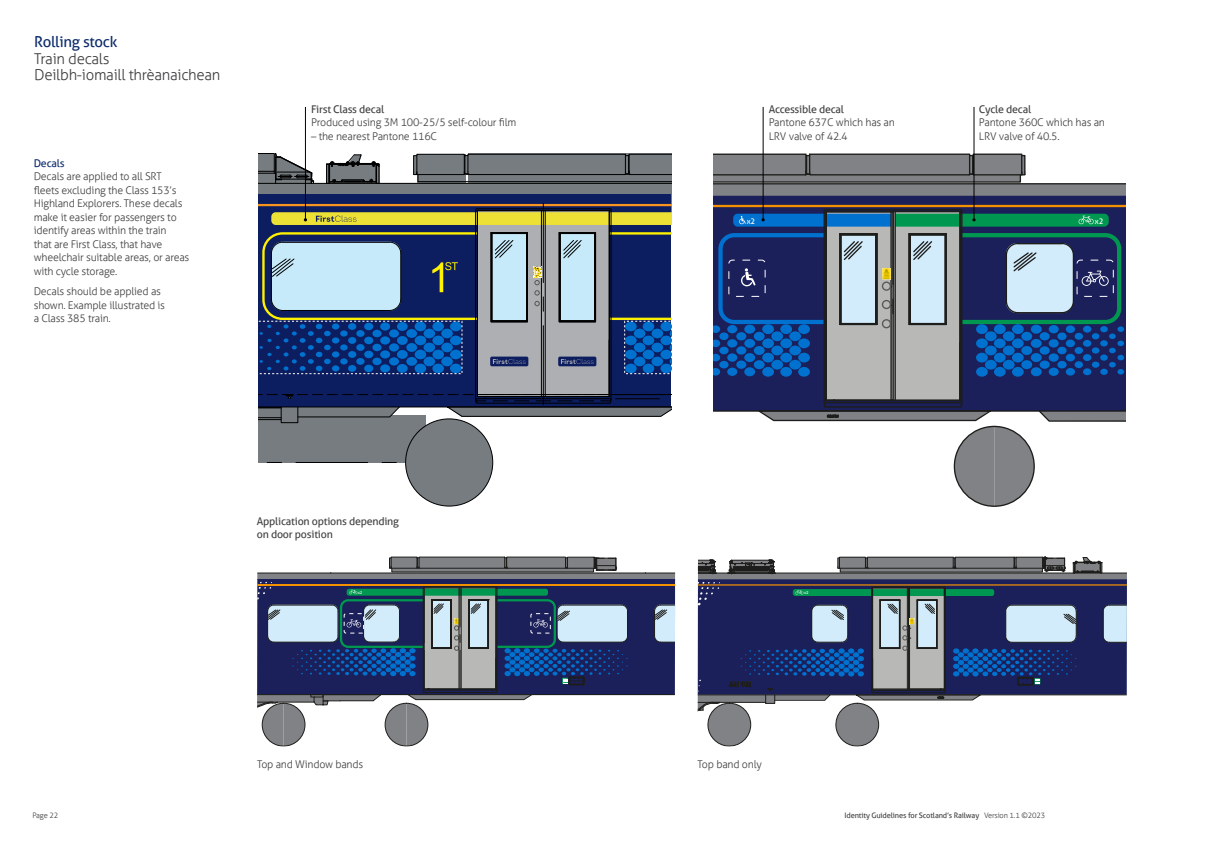
<style>
.page{position:relative;width:1205px;height:851px;background:#fff}
.page>*{position:absolute;margin:0;border:0;box-sizing:border-box;transform-origin:0 0}
.t1{font:300 15px/16.9px "Scot Rail Aller";letter-spacing:-.02em;color:#414042}
.t2{font:15px "Scot Rail Aller";letter-spacing:-.02em;color:#0e2d6d}
.t3{font:300 10.62px/13.5px "Scot Rail Aller";letter-spacing:-.02em;color:#414042}
.t4{font:10.62px/13.5px "Scot Rail Aller";letter-spacing:-.02em;color:#414042}
.t5{font:10.62px "Scot Rail Aller";letter-spacing:-.02em;color:#0e2d6d}
.t6{font:7.75px "Scot Rail Aller";color:#fff}
.t7{font:7.5px "Scot Rail Aller";letter-spacing:-.02em;color:#414042}
.t8{font:300 7.5px "Scot Rail Aller";letter-spacing:-.025em;color:#414042}
.t9{font:4.12px "Scot Rail Aller";color:#fff}
.s1{font-weight:300}
</style>
<div class="page">
<div style="left:259px;top:415px;width:167px;height:47px;background:#767c80"></div>
<div style="left:406px;top:419px;width:87px;height:87px;background:#767c80;border-radius:50%"></div>
<div style="left:259px;top:195px;width:412px;height:212px;background:#0c1d60"></div>
<div style="left:478px;top:228px;width:131px;height:168px;background:#adafb2"></div>
<svg style="left:267px;top:462px;width:15px;height:1px"></svg>
<hr style="left:296px;top:462px;width:72px;height:1px;background:#000">
<svg style="left:382px;top:462px;width:14px;height:1px"></svg>
<hr style="left:543px;top:325px;width:1px;height:79px;background:#000">
<hr style="left:545px;top:211px;width:1px;height:185px;background:#000">
<hr style="left:541px;top:211px;width:1px;height:185px;background:#000">
<hr style="left:477px;top:211px;width:1px;height:185px;background:#000">
<hr style="left:609px;top:211px;width:1px;height:185px;background:#000">
<hr style="left:475px;top:210px;width:1px;height:189px;background:#000">
<hr style="left:611px;top:210px;width:1px;height:189px;background:#000">
<div style="left:281px;top:406px;width:17px;height:17px;border:1px solid #000"></div>
<svg style="left:259px;top:394px;width:412px;height:26px"></svg>
<div style="left:713px;top:184px;width:412px;height:12px;background:#808285"></div>
<div style="left:713px;top:196px;width:412px;height:216px;background:#1b1f5a"></div>
<div style="left:826px;top:211px;width:134px;height:189px;background:#b8b8b7"></div>
<hr style="left:713px;top:183px;width:412px;height:1px;background:#1d1d1b">
<hr style="left:713px;top:410px;width:412px;height:1px;background:#1d1d1b">
<svg style="left:713px;top:153px;width:313px;height:30px;background:#747678"></svg>
<hr style="left:894px;top:211px;width:2px;height:189px;background:#1d1d1b">
<hr style="left:959px;top:211px;width:2px;height:189px;background:#1d1d1b">
<hr style="left:823px;top:211px;width:2px;height:192px;background:#1d1d1b">
<hr style="left:961px;top:211px;width:1px;height:192px;background:#1d1d1b">
<hr style="left:890px;top:211px;width:2px;height:189px;background:#1d1d1b">
<svg style="left:754px;top:399px;width:371px;height:107px"></svg>
<svg style="left:257px;top:572px;width:418px;height:123px;background:#3d3f64"></svg>
<svg style="left:389px;top:556px;width:228px;height:16px;background:#727375"></svg>
<svg style="left:654px;top:604px;width:21px;height:38px"></svg>
<svg style="left:257px;top:581px;width:371px;height:165px"></svg>
<hr style="left:461px;top:587px;width:1px;height:101px;background:#1d1d1b">
<hr style="left:459px;top:587px;width:1px;height:101px;background:#1d1d1b">
<hr style="left:460px;top:587px;width:1px;height:39px;background:#1d1d1b">
<hr style="left:423px;top:587px;width:1px;height:103px;background:#1d1d1b">
<hr style="left:497px;top:587px;width:1px;height:103px;background:#1d1d1b">
<hr style="left:424px;top:587px;width:1px;height:101px;background:#1d1d1b">
<hr style="left:495px;top:587px;width:1px;height:101px;background:#1d1d1b">
<div style="left:698px;top:573px;width:429px;height:6px;background:#808285"></div>
<hr style="left:698px;top:572px;width:429px;height:1px;background:#1d1d1b">
<svg style="left:837px;top:556px;width:229px;height:16px;background:#727375"></svg>
<svg style="left:698px;top:559px;width:78px;height:16px"></svg>
<svg style="left:1072px;top:557px;width:30px;height:17px"></svg>
<svg style="left:698px;top:581px;width:429px;height:165px"></svg>
<hr style="left:763px;top:107px;width:1px;height:113px;background:#000">
<hr style="left:305px;top:107px;width:1px;height:113px;background:#000">
<svg style="left:259px;top:152px;width:412px;height:222px"></svg>
<hr style="left:974px;top:107px;width:1px;height:113px;background:#000">
<svg style="left:713px;top:205px;width:412px;height:171px"></svg>
<h1 class="t2" style="left:34px;top:32px;width:85px">Rolling stock</h1>
<h1 class="t1" style="left:34px;top:50px;width:188px">Train decals<br>Deilbh-iomaill thrèanaichean</h1>
<p class="t5" style="left:34px;top:156px;width:32px">Decals</p>
<p class="t3" style="left:34px;top:169px;width:157px">Decals are applied to all SRT fleets excluding the Class 153’s<br>Highland Explorers. These decals make it easier for passengers to identify areas within the train<br>that are First Class, that have wheelchair suitable areas, or areas with cycle storage.</p>
<p class="t3" style="left:34px;top:284px;width:133px">Decals should be applied as shown. Example illustrated is a Class 385 train.</p>
<p class="t4" style="left:311px;top:102px;width:75px">First Class decal</p>
<p class="t3" style="left:311px;top:115px;width:207px">Produced using 3M 100-25/5 self-colour film</p>
<p class="t3" style="left:311px;top:129px;width:127px">– the nearest Pantone 116C</p>
<p class="t4" style="left:769px;top:102px;width:77px">Accessible decal</p>
<p class="t3" style="left:769px;top:115px;width:128px">Pantone 637C which has an<br>LRV valve of 42.4</p>
<p class="t4" style="left:979px;top:102px;width:54px">Cycle decal</p>
<p class="t3" style="left:979px;top:115px;width:128px">Pantone 360C which has an<br>LRV valve of 40.5.</p>
<p class="t6" style="left:747px;top:216px;width:10px">x2</p>
<p class="t6" style="left:1095px;top:216px;width:10px">x2</p>
<p class="t8" style="left:32px;top:810px;width:27px">Page 22</p>
<p class="t4" style="left:257px;top:514px;width:144px">Application options depending on door position</p>
<p class="t9" style="left:358px;top:590px;width:6px">x2</p>
<p class="t9" style="left:804px;top:590px;width:6px">x2</p>
<p class="t3" style="left:257px;top:757px;width:108px">Top and Window bands</p>
<p class="t3" style="left:698px;top:757px;width:66px">Top band only</p>
<p class="t7" style="left:844px;top:810px;width:202px">Identity Guidelines for Scotland’s Railway <span class="s1">Version 1.1 ©2023</span></p>
</div>
